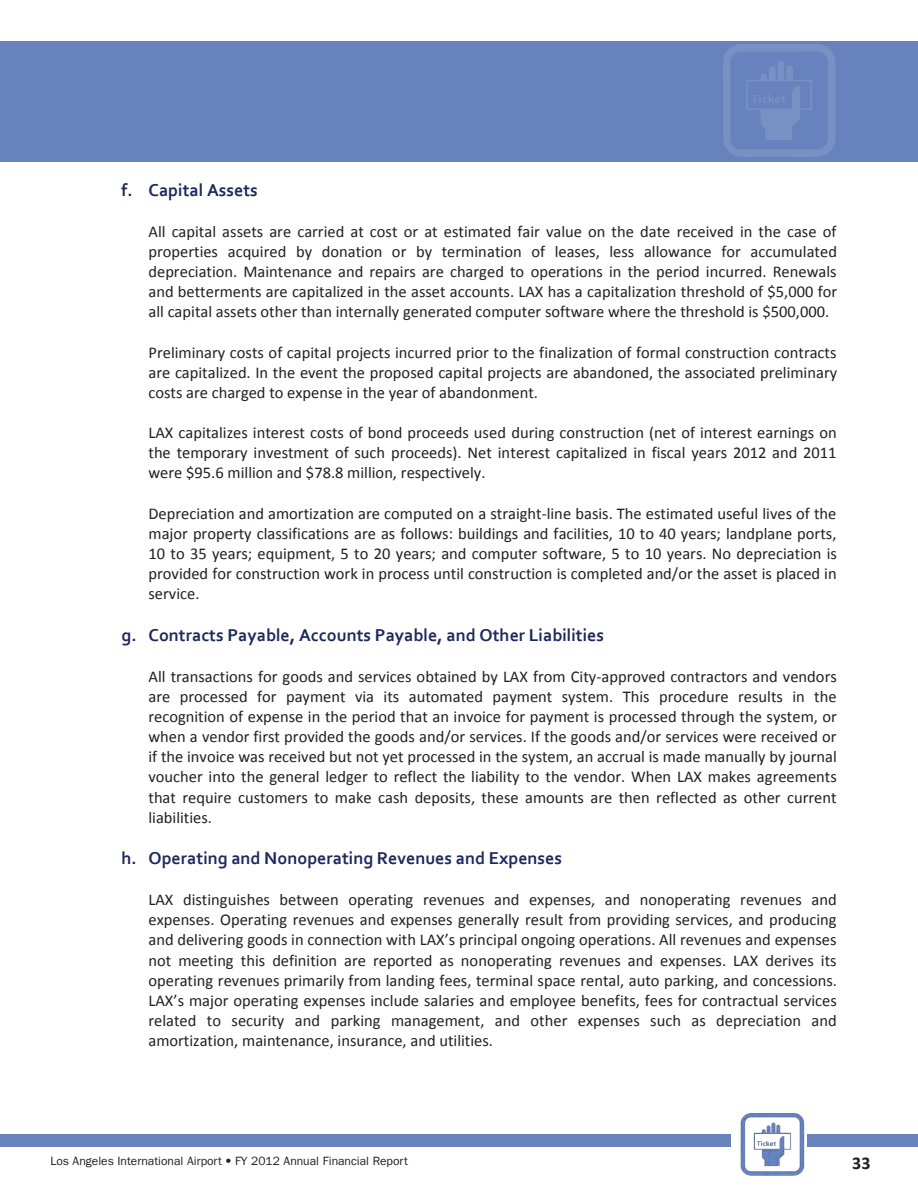
<style>
.page{position:relative;width:918px;height:1188px;background:#fff}
.page>*{position:absolute;margin:0;border:0;box-sizing:border-box;transform-origin:0 0}
.t1{font:700 18px "Corbel";color:#1d285c}
.t2{font:700 18px "Calibri";color:#231f20}
.t3{font:16.5px/20.1px "Calibri";color:#231f20;text-align:justify}
.t4{font:12px "Franklin Gothic LT";color:#231f20}
.s1{font-family:"Avenir LT Std";font-weight:500}
</style>
<div class="page">
<div style="left:0;top:42px;width:917px;height:120px;background:#6782bc"></div>
<img style="left:723px;top:44px;width:112px;height:113px">
<div style="left:0;top:1134px;width:918px;height:13px;background:#6782bc"></div>
<div style="left:732px;top:1109px;width:75px;height:72px;background:#fff"></div>
<img style="left:740px;top:1113px;width:65px;height:63px">
<p class="t1" style="left:122px;top:179px;width:138px">f. Capital Assets</p>
<p class="t3" style="left:148px;top:221px;width:690px">All capital assets are carried at cost or at estimated fair value on the date received in the case of properties acquired by donation or by termination of leases, less allowance for accumulated depreciation. Maintenance and repairs are charged to operations in the period incurred. Renewals and betterments are capitalized in the asset accounts. LAX has a capitalization threshold of $5,000 for all capital assets other than internally generated computer software where the threshold is $500,000.</p>
<p class="t3" style="left:148px;top:342px;width:690px">Preliminary costs of capital projects incurred prior to the finalization of formal construction contracts are capitalized. In the event the proposed capital projects are abandoned, the associated preliminary costs are charged to expense in the year of abandonment.</p>
<p class="t3" style="left:148px;top:423px;width:690px">LAX capitalizes interest costs of bond proceeds used during construction (net of interest earnings on the temporary investment of such proceeds). Net interest capitalized in fiscal years 2012 and 2011 were $95.6 million and $78.8 million, respectively.</p>
<p class="t3" style="left:148px;top:503px;width:690px">Depreciation and amortization are computed on a straight-line basis. The estimated useful lives of the major property classifications are as follows: buildings and facilities, 10 to 40 years; landplane ports, 10 to 35 years; equipment, 5 to 20 years; and computer software, 5 to 10 years. No depreciation is provided for construction work in process until construction is completed and/or the asset is placed in service.</p>
<p class="t1" style="left:122px;top:624px;width:484px">g. Contracts Payable, Accounts Payable, and Other Liabilities</p>
<p class="t3" style="left:148px;top:666px;width:690px">All transactions for goods and services obtained by LAX from City-approved contractors and vendors are processed for payment via its automated payment system. This procedure results in the recognition of expense in the period that an invoice for payment is processed through the system, or when a vendor first provided the goods and/or services. If the goods and/or services were received or if the invoice was received but not yet processed in the system, an accrual is made manually by journal voucher into the general ledger to reflect the liability to the vendor. When LAX makes agreements that require customers to make cash deposits, these amounts are then reflected as other current liabilities.</p>
<p class="t1" style="left:122px;top:847px;width:442px">h. Operating and Nonoperating Revenues and Expenses</p>
<p class="t3" style="left:148px;top:890px;width:690px">LAX distinguishes between operating revenues and expenses, and nonoperating revenues and expenses. Operating revenues and expenses generally result from providing services, and producing and delivering goods in connection with LAX’s principal ongoing operations. All revenues and expenses not meeting this definition are reported as nonoperating revenues and expenses. LAX derives its operating revenues primarily from landing fees, terminal space rental, auto parking, and concessions.<br>LAX’s major operating expenses include salaries and employee benefits, fees for contractual services related to security and parking management, and other expenses such as depreciation and amortization, maintenance, insurance, and utilities.</p>
<p class="t4" style="left:50px;top:1154px;width:359px">Los Angeles International Airport <span class="s1">•</span> FY 2012 Annual Financial Report</p>
<p class="t2" style="left:852px;top:1152px;width:20px">33</p>
</div>
